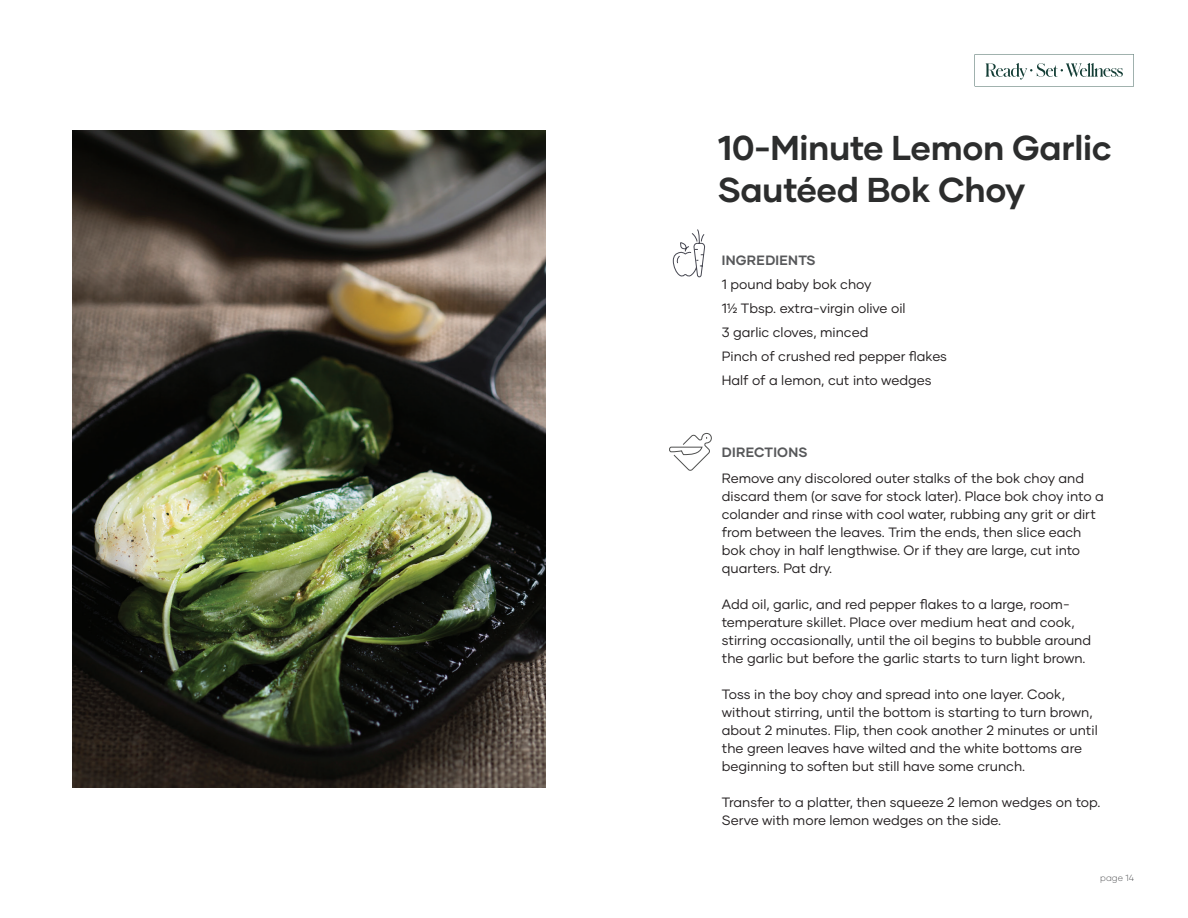
<style>
.page{position:relative;width:1188px;height:918px;background:#fff}
.page>*{position:absolute;margin:0;border:0;box-sizing:border-box;transform-origin:0 0}
.t1{font:700 34.5px/42px "Gilmer";letter-spacing:-.01em;color:#2c2d2d}
.t2{font:13.5px/18px "Gilmer";color:#231f20}
.t3{font:700 13.5px "Gilmer";letter-spacing:.02em;color:#57585a}
.t4{font:300 9px "Gilmer";letter-spacing:.005em;color:#57585a}
</style>
<div class="page">
<svg style="left:975px;top:54px;width:159px;height:33px"></svg>
<img style="left:72px;top:131px;width:473px;height:657px">
<svg style="left:669px;top:433px;width:43px;height:38px"></svg>
<svg style="left:673px;top:229px;width:32px;height:48px"></svg>
<h1 class="t1" style="left:718px;top:126px;width:396px">10-Minute Lemon Garlic<br>Sautéed Bok Choy</h1>
<p class="t3" style="left:722px;top:252px;width:95px">INGREDIENTS</p>
<p class="t2" style="left:722px;top:273px;width:227px;line-height:24px">1 pound baby bok choy<br>11/2 Tbsp. extra-virgin olive oil<br>3 garlic cloves, minced<br>Pinch of crushed red pepper flakes<br>Half of a lemon, cut into wedges</p>
<p class="t3" style="left:722px;top:444px;width:87px">DIRECTIONS</p>
<p class="t2" style="left:722px;top:469px;width:383px">Remove any discolored outer stalks of the bok choy and discard them (or save for stock later). Place bok choy into a colander and rinse with cool water, rubbing any grit or dirt from between the leaves. Trim the ends, then slice each bok choy in half lengthwise. Or if they are large, cut into quarters. Pat dry.</p>
<p class="t2" style="left:722px;top:595px;width:371px">Add oil, garlic, and red pepper flakes to a large, room&shy;temperature skillet. Place over medium heat and cook, stirring occasionally, until the oil begins to bubble around the garlic but before the garlic starts to turn light brown.</p>
<p class="t2" style="left:722px;top:685px;width:377px">Toss in the boy choy and spread into one layer. Cook, without stirring, until the bottom is starting to turn brown, about 2 minutes. Flip, then cook another 2 minutes or until the green leaves have wilted and the white bottoms are beginning to soften but still have some crunch.</p>
<p class="t2" style="left:722px;top:793px;width:380px">Transfer to a platter, then squeeze 2 lemon wedges on top.<br>Serve with more lemon wedges on the side.</p>
<p class="t4" style="left:1100px;top:872px;width:35px">page 14</p>
</div>
